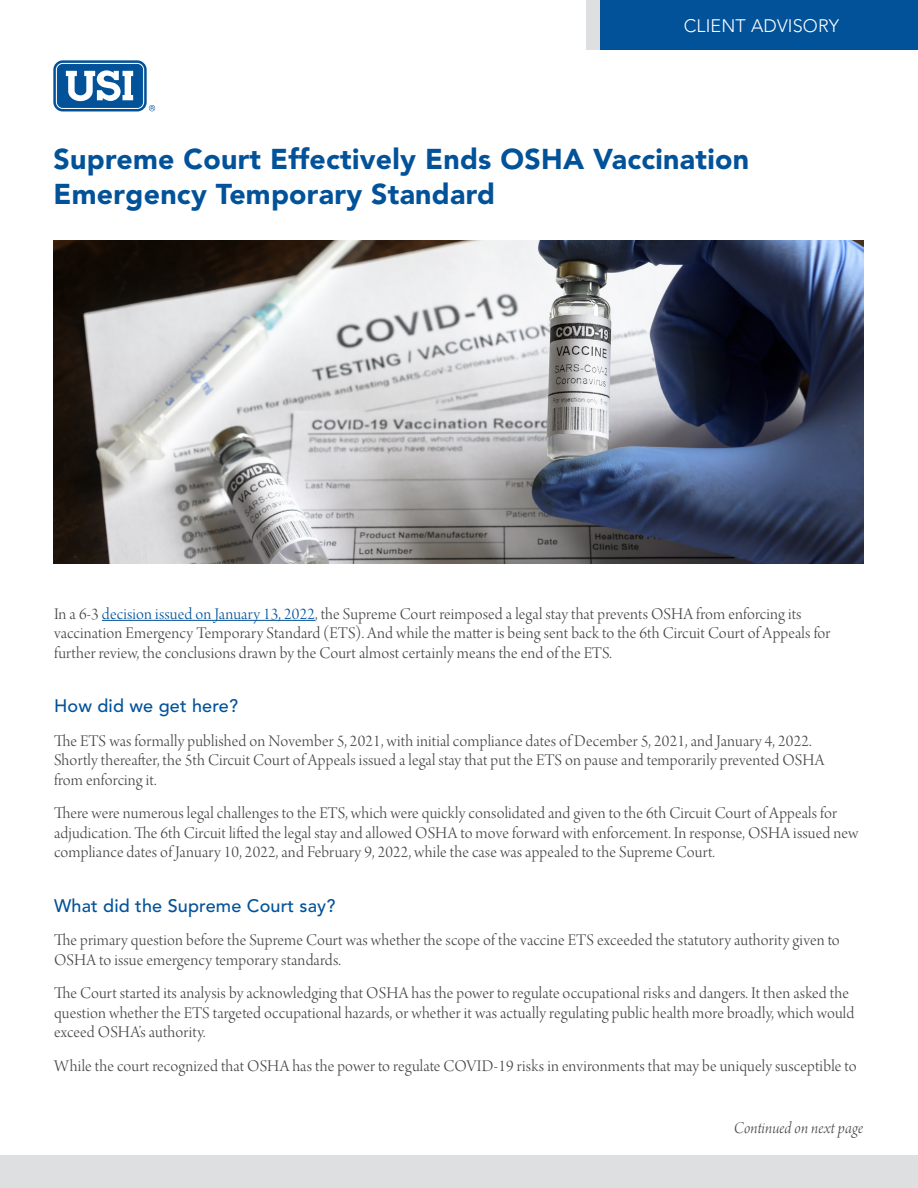
<style>
.page{position:relative;width:918px;height:1188px;background:#fff}
.page>*{position:absolute;margin:0;border:0;box-sizing:border-box;transform-origin:0 0}
.t1{font:900 28.5px/34.2px "Avenir LT Std";letter-spacing:.01em;color:#025299}
.t2{font:500 18px "Avenir LT Std";letter-spacing:.01em;color:#025299}
.t3{font:300 18px "Avenir LT Std";letter-spacing:.01em;color:#fff}
.t4{font:17.25px/19.5px "Arno Pro Light Display";letter-spacing:.01em;color:#464547}
.t5{font:17.25px "Arno Pro Light Italic Display";letter-spacing:.005em;color:#464547}
.s1{color:#025299}
</style>
<div class="page">
<hr style="left:102px;top:620px;width:213px;height:1px;background:#025299">
<div style="left:599px;top:0;width:319px;height:49px;background:#025299"></div>
<svg style="left:53px;top:60px;width:94px;height:51px"></svg>
<svg style="left:56px;top:63px;width:88px;height:46px"></svg>
<div style="left:57px;top:64px;width:86px;height:43px;background:#025299;border-radius:5px"></div>
<div style="left:57px;top:64px;width:86px;height:44px;border:1px solid #025299;border-radius:5px"></div>
<svg style="left:66px;top:70px;width:67px;height:31px"></svg>
<svg style="left:149px;top:105px;width:6px;height:6px"></svg>
<div style="left:586px;top:0;width:14px;height:50px;background:#dedfe0"></div>
<img style="left:54px;top:240px;width:810px;height:324px">
<div style="left:0;top:1155px;width:918px;height:33px;background:#dedfe0"></div>
<p class="t3" style="left:684px;top:15px;width:157px">CLIENT ADVISORY</p>
<h1 class="t1" style="left:54px;top:142px;width:697px">Supreme Court Effectively Ends OSHA Vaccination<br>Emergency Temporary Standard</h1>
<p class="t4" style="left:54px;top:605px;width:778px">In a 6-3 <span class="s1">decision issued on January 13, 2022</span>, the Supreme Court reimposed a legal stay that prevents OSHA from enforcing its vaccination Emergency Temporary Standard (ETS). And while the matter is being sent back to the 6th Circuit Court of Appeals for further review, the conclusions drawn by the Court almost certainly means the end of the ETS.</p>
<p class="t2" style="left:54px;top:696px;width:186px">How did we get here?</p>
<p class="t4" style="left:54px;top:732px;width:772px">The ETS was formally published on November 5, 2021, with initial compliance dates of December 5, 2021, and January 4, 2022.<br>Shortly thereafter, the 5th Circuit Court of Appeals issued a legal stay that put the ETS on pause and temporarily prevented OSHA from enforcing it.</p>
<p class="t4" style="left:54px;top:805px;width:806px">There were numerous legal challenges to the ETS, which were quickly consolidated and given to the 6th Circuit Court of Appeals for adjudication. The 6th Circuit lifted the legal stay and allowed OSHA to move forward with enforcement. In response, OSHA issued new compliance dates of January 10, 2022, and February 9, 2022, while the case was appealed to the Supreme Court.</p>
<p class="t2" style="left:54px;top:895px;width:283px">What did the Supreme Court say?</p>
<p class="t4" style="left:54px;top:932px;width:787px">The primary question before the Supreme Court was whether the scope of the vaccine ETS exceeded the statutory authority given to<br>OSHA to issue emergency temporary standards.</p>
<p class="t4" style="left:54px;top:985px;width:802px">The Court started its analysis by acknowledging that OSHA has the power to regulate occupational risks and dangers. It then asked the question whether the ETS targeted occupational hazards, or whether it was actually regulating public health more broadly, which would exceed OSHA’s authority.</p>
<p class="t4" style="left:54px;top:1057px;width:804px">While the court recognized that OSHA has the power to regulate COVID-19 risks in environments that may be uniquely susceptible to</p>
<p class="t5" style="left:734px;top:1118px;width:131px">Continued on next page</p>
</div>
